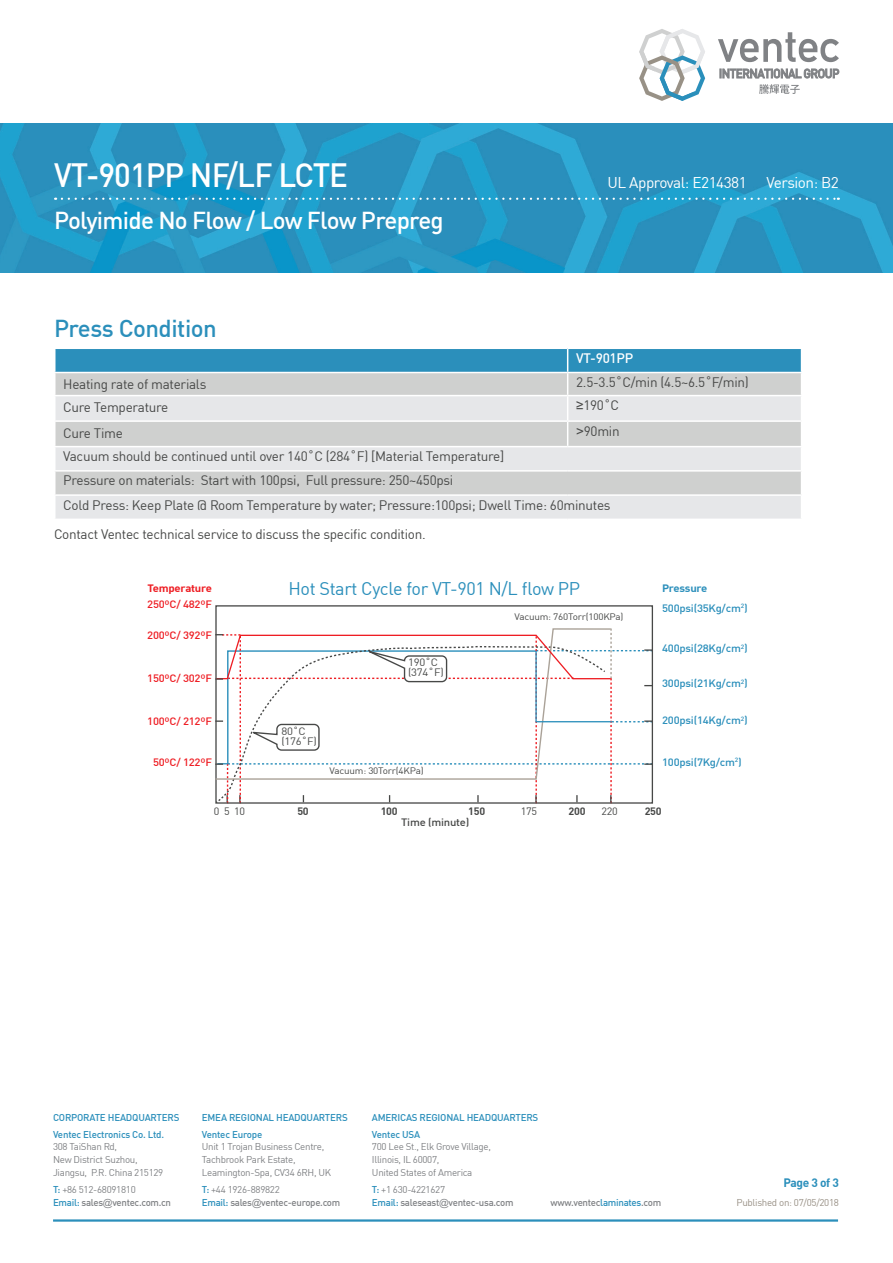
<style>
.page{position:relative;width:893px;height:1263px;background:#fff}
.page>*{position:absolute;margin:0;border:0;box-sizing:border-box;transform-origin:0 0}
.t1{font:500 33px "DINOT";letter-spacing:-.03em;color:#fff;scale:.95 1}
.t2{font:500 24px "DINOT";letter-spacing:-.03em;color:#fff}
.t3{font:500 24px "DINOT";letter-spacing:-.02em;color:#2b8fbb}
.t4{font:18px "DINOT";letter-spacing:-.02em;color:#2b8fbb}
.t5{font:15.3px "DINOT";letter-spacing:-.03em;color:#fff}
.t6{font:13.5px/24.3px "DINOT";letter-spacing:-.02em;color:#474847}
.t7{font:500 13.5px "DINOT";letter-spacing:-.02em;color:#fff}
.t8{font:700 12px "DINOT";letter-spacing:-.03em;color:#2b8fbb}
.t9{font:500 10.5px/19.5px "DINOT";letter-spacing:-.02em;color:#2b8fbb;scale:1.07 1}
.t10{font:500 10.5px "DINOT";letter-spacing:-.02em;color:#ee1d23;scale:1.07 1}
.t11{font:10.5px/10.5px "DINOT";letter-spacing:-.02em;color:#474847;scale:1.07 1}
.t12{font:700 10.5px "DINOT";letter-spacing:-.02em;color:#474847}
.t13{font:500 10.5px "DINOT";letter-spacing:-.02em;color:#474847;scale:1.07 1}
.t14{font:700 10.5px "DINOT";letter-spacing:-.02em;color:#ee1d23;scale:1.07 1}
.t15{font:10.5px "DINOT";letter-spacing:-.02em;color:#474847}
.t16{font:9.75px/12.8px "DINOT";letter-spacing:-.03em;color:#808285}
.t17{font:500 9.75px/12.8px "DINOT";letter-spacing:-.03em;color:#808285}
.t18{font:500 9.75px/17px "DINOT";letter-spacing:-.02em;color:#2b8fbb}
.t19{font:9.75px "DINOT";letter-spacing:-.03em;color:#989085}
.t20{font:9.15px "DINOT";letter-spacing:-.02em;color:#474847;scale:1.07 1}
.s1{font-family:"Arial"}
.s2{font-weight:700}
.s3{color:#2b8fbb}
.s4{font-weight:400}
.s5{font-family:"Arial";font-weight:400}
</style>
<div class="page">
<svg style="left:55px;top:349px;width:747px;height:170px;background:#c4d3d9"></svg>
<hr style="left:54px;top:372px;width:514px;height:1px;background:#fff">
<hr style="left:568px;top:372px;width:234px;height:1px;background:#fff">
<img style="left:0;top:123px;width:893px;height:149px">
<svg style="left:62px;top:198px;width:777px;height:2px;background:#5cb2d3"></svg>
<svg style="left:718px;top:32px;width:121px;height:30px"></svg>
<svg style="left:720px;top:69px;width:119px;height:9px"></svg>
<svg style="left:759px;top:84px;width:41px;height:10px"></svg>
<svg style="left:639px;top:29px;width:66px;height:72px"></svg>
<svg style="left:215px;top:605px;width:438px;height:199px"></svg>
<svg style="left:215px;top:628px;width:438px;height:175px"></svg>
<hr style="left:53px;top:1219px;width:785px;height:3px;background:#2b8fbb">
<h1 class="t1" style="left:54px;top:149px;width:311px">VT-901PP NF/LF LCTE</h1>
<h2 class="t2" style="left:54px;top:202px;width:391px">Polyimide No Flow / Low Flow Prepreg</h2>
<h2 class="t3" style="left:54px;top:310px;width:164px">Press Condition</h2>
<p class="t5" style="left:607px;top:170px;width:141px">UL Approval: E214381</p>
<p class="t5" style="left:766px;top:170px;width:74px">Version: B2</p>
<p class="t7" style="left:576px;top:347px;width:59px">VT-901PP</p>
<p class="t6" style="left:63px;top:371px;width:145px">Heating rate of materials</p>
<p class="t6" style="left:576px;top:369px;width:174px">2.5-3.5˚C/min (4.5~6.5˚F/min)</p>
<p class="t6" style="left:63px;top:394px;width:107px">Cure Temperature</p>
<p class="t6" style="left:576px;top:392px;width:44px"><span class="s1">≥</span>190˚C</p>
<p class="t6" style="left:63px;top:420px;width:61px">Cure Time</p>
<p class="t6" style="left:576px;top:417px;width:45px"><span class="s1">&gt;</span>90min</p>
<p class="t6" style="left:63px;top:443px;width:549px">Vacuum should be continued until over 140˚C (284˚F) [Material Temperature]<br>Pressure on materials: Start with 100psi, Full pressure: 250~450psi<br>Cold Press: Keep Plate @ Room Temperature by water; Pressure:100psi; Dwell Time: 60minutes</p>
<p class="t6" style="left:54px;top:521px;width:373px">Contact Ventec technical service to discuss the specific condition.</p>
<p class="t14" style="left:147px;top:580px;width:62px">Temperature</p>
<h3 class="t4" style="left:288px;top:575px;width:293px">Hot Start Cycle for VT-901 N/L flow PP</h3>
<p class="t10" style="left:147px;top:596px;width:62px">250ºC/ 482ºF</p>
<p class="t10" style="left:147px;top:627px;width:62px">200ºC/ 392ºF</p>
<p class="t10" style="left:147px;top:670px;width:62px">150ºC/ 302ºF</p>
<p class="t10" style="left:147px;top:713px;width:62px">100ºC/ 212ºF</p>
<p class="t10" style="left:153px;top:754px;width:57px">50ºC/ 122ºF</p>
<p class="t20" style="left:515px;top:610px;width:103px">Vacuum: 760Torr(100KPa)</p>
<p class="t11" style="left:408px;top:656px;width:35px">190˚C (374˚F)</p>
<p class="t11" style="left:281px;top:725px;width:35px">80˚C (176˚F)</p>
<p class="t20" style="left:330px;top:764px;width:89px">Vacuum: 30Torr(4KPa)</p>
<p class="t9" style="left:662px;top:578px;width:81px"><span class="s2">Pressure<br></span>500psi(35Kg/cm<sup>2</sup>)</p>
<p class="t9" style="left:662px;top:638px;width:81px">400psi(28Kg/cm<sup>2</sup>)</p>
<p class="t9" style="left:662px;top:673px;width:81px">300psi(21Kg/cm<sup>2</sup>)</p>
<p class="t9" style="left:662px;top:710px;width:81px">200psi(14Kg/cm<sup>2</sup>)</p>
<p class="t9" style="left:662px;top:751px;width:76px">100psi(7Kg/cm<sup>2</sup>)</p>
<p class="t15" style="left:214px;top:803px;width:33px">0510</p>
<p class="t12" style="left:297px;top:803px;width:13px">50</p>
<p class="t12" style="left:381px;top:803px;width:19px">100</p>
<p class="t12" style="left:468px;top:803px;width:19px">150</p>
<p class="t15" style="left:521px;top:803px;width:18px">175</p>
<p class="t12" style="left:568px;top:803px;width:19px">200</p>
<p class="t15" style="left:601px;top:803px;width:18px">220</p>
<p class="t12" style="left:645px;top:803px;width:19px">250</p>
<p class="t13" style="left:401px;top:814px;width:65px">Time (minute)</p>
<p class="t18" style="left:53px;top:1108px;width:128px">CORPORATE HEADQUARTERS<br>Ventec Electronics Co. Ltd.</p>
<p class="t16" style="left:53px;top:1139px;width:112px">308 TaiShan Rd,<br>New District Suzhou,<br>Jiangsu, P.R. China 215129</p>
<p class="t17" style="left:53px;top:1182px;width:119px"><span class="s3">T:</span> <span class="s4">+86 512-68091810<br></span><span class="s3">Email:</span> sales<span class="s5">@</span>ventec.com.cn</p>
<p class="t18" style="left:202px;top:1108px;width:147px">EMEA REGIONAL HEADQUARTERS<br>Ventec Europe</p>
<p class="t16" style="left:202px;top:1139px;width:131px">Unit 1 Trojan Business Centre,<br>Tachbrook Park Estate,<br>Leamington-Spa, CV34 6RH, UK</p>
<p class="t17" style="left:202px;top:1182px;width:140px"><span class="s3">T:</span> <span class="s4">+44 1926-889822<br></span><span class="s3">Email:</span> sales<span class="s5">@</span>ventec-europe.com</p>
<p class="t18" style="left:372px;top:1108px;width:168px">AMERICAS REGIONAL HEADQUARTERS<br>Ventec USA</p>
<p class="t16" style="left:372px;top:1139px;width:121px">700 Lee St., Elk Grove Village,<br>Illinois, IL 60007,<br>United States of America</p>
<p class="t17" style="left:372px;top:1182px;width:143px"><span class="s3">T:</span> <span class="s4">+1 630-4221627<br></span><span class="s3">Email:</span> saleseast<span class="s5">@</span>ventec-usa.com</p>
<p class="t17" style="left:551px;top:1195px;width:112px">www.ventec<span class="s3">laminates</span>.com</p>
<p class="t8" style="left:783px;top:1173px;width:57px">Page 3 of 3</p>
<p class="t19" style="left:737px;top:1195px;width:104px">Published on: 07/05/2018</p>
</div>
